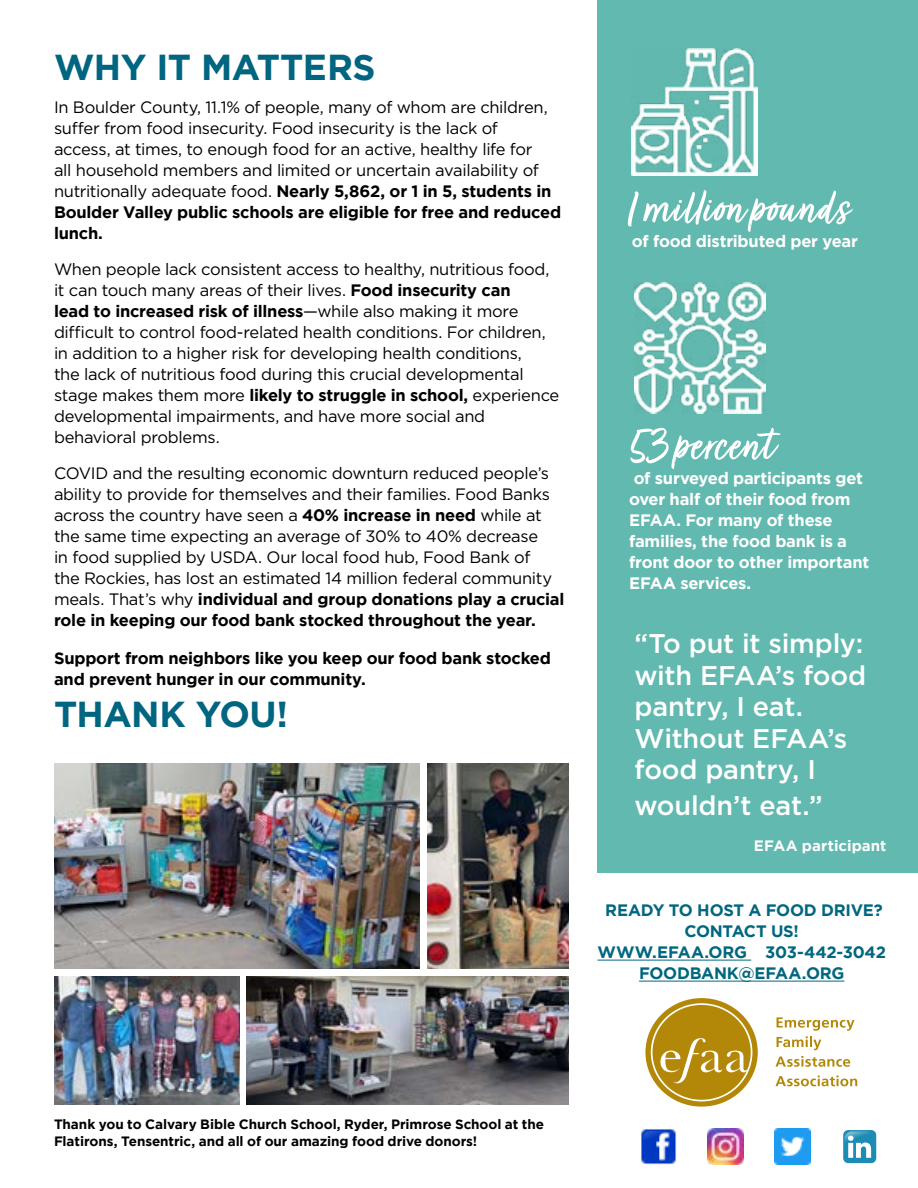
<style>
.page{position:relative;width:918px;height:1188px;background:#fff}
.page>*{position:absolute;margin:0;border:0;box-sizing:border-box;transform-origin:0 0}
.t1{font:54px "Turbinado Pro";letter-spacing:.02em;color:#fff}
.t2{font:700 36px "Gotham";letter-spacing:-.015em;color:#006580}
.t3{font:500 27px/31.5px "Gotham";letter-spacing:-.005em;color:#fff}
.t4{font:16.5px/21px "Gotham";letter-spacing:-.02em;color:#000}
.t5{font:700 16.5px/21px "Gotham";letter-spacing:-.015em;color:#fff}
.t6{font:700 16.5px/21px "Gotham";letter-spacing:-.015em;color:#000}
.t7{font:700 16.5px/21px "Gotham";letter-spacing:-.015em;color:#00677f;text-align:center}
.t8{font:700 15px "Gotham";letter-spacing:.005em;color:#fff}
.t9{font:700 13.5px/16.5px "Gotham";letter-spacing:-.005em;color:#000}
.s1{font-weight:700}
</style>
<div class="page">
<div style="left:597px;top:0;width:321px;height:873px;background:#62b9af"></div>
<img style="left:427px;top:763px;width:142px;height:206px">
<img style="left:54px;top:763px;width:366px;height:206px">
<img style="left:54px;top:976px;width:186px;height:129px">
<img style="left:246px;top:976px;width:323px;height:129px">
<svg style="left:645px;top:998px;width:113px;height:109px"></svg>
<svg style="left:777px;top:1017px;width:77px;height:33px"></svg>
<svg style="left:775px;top:1056px;width:75px;height:11px"></svg>
<svg style="left:775px;top:1076px;width:82px;height:10px"></svg>
<img style="left:631px;top:49px;width:127px;height:126px">
<img style="left:634px;top:283px;width:131px;height:131px">
<hr style="left:598px;top:960px;width:153px;height:1px;background:#00677f">
<hr style="left:639px;top:981px;width:205px;height:1px;background:#00677f">
<img style="left:641px;top:1129px;width:35px;height:36px">
<img style="left:707px;top:1129px;width:36px;height:36px">
<div style="left:843px;top:1130px;width:33px;height:33px;background:#1d8cb5;border-radius:5px"></div>
<svg style="left:844px;top:1131px;width:28px;height:27px"></svg>
<img style="left:775px;top:1129px;width:36px;height:36px">
<h2 class="t2" style="left:54px;top:47px;width:323px">WHY IT MATTERS</h2>
<p class="t4" style="left:54px;top:97px;width:509px">In Boulder County, 11.1% of people, many of whom are children, suffer from food insecurity. Food insecurity is the lack of<br>access, at times, to enough food for an active, healthy life for<br>all household members and limited or uncertain availability of nutritionally adequate food. <span class="s1">Nearly 5,862, or 1 in 5, students in Boulder Valley public schools are eligible for free and reduced lunch.</span></p>
<p class="t4" style="left:54px;top:259px;width:507px">When people lack consistent access to healthy, nutritious food, it can touch many areas of their lives. <span class="s1">Food insecurity can<br>lead to increased risk of illness</span>—while also making it more difficult to control food-related health conditions. For children, in addition to a higher risk for developing health conditions,<br>the lack of nutritious food during this crucial developmental stage makes them more <span class="s1">likely to struggle in school,</span> experience developmental impairments, and have more social and behavioral problems.</p>
<p class="t4" style="left:54px;top:463px;width:512px">COVID and the resulting economic downturn reduced people’s ability to provide for themselves and their families. Food Banks across the country have seen a <span class="s1">40% increase in need</span> while at the same time expecting an average of 30% to 40% decrease<br>in food supplied by USDA. Our local food hub, Food Bank of<br>the Rockies, has lost an estimated 14 million federal community meals. That’s why <span class="s1">individual and group donations play a crucial role in keeping our food bank stocked throughout the year.</span></p>
<p class="t6" style="left:54px;top:647px;width:498px">Support from neighbors like you keep our food bank stocked and prevent hunger in our community.</p>
<h2 class="t2" style="left:54px;top:693px;width:236px">THANK YOU!</h2>
<h1 class="t1" style="left:627px;top:178px;width:223px">1 million pounds</h1>
<p class="t5" style="left:632px;top:231px;width:228px">of food distributed per year</p>
<h1 class="t1" style="left:629px;top:415px;width:147px">53 percent</h1>
<p class="t5" style="left:629px;top:468px;width:242px">of surveyed participants get over half of their food from<br>EFAA. For many of these families, the food bank is a front door to other important<br>EFAA services.</p>
<h3 class="t3" style="left:634px;top:628px;width:233px">“To put it simply: with EFAA’s food pantry, I eat.<br>Without EFAA’s food pantry, I</h3>
<h3 class="t3" style="left:634px;top:790px;width:190px">wouldn’t eat.”</h3>
<p class="t8" style="left:754px;top:837px;width:134px">EFAA participant</p>
<p class="t7" style="left:598px;top:899px;width:290px">READY TO HOST A FOOD DRIVE?<br>CONTACT US!<br>WWW.EFAA.ORG 303-442-3042<br>FOODBANK@EFAA.ORG</p>
<p class="t9" style="left:54px;top:1116px;width:492px">Thank you to Calvary Bible Church School, Ryder, Primrose School at the<br>Flatirons, Tensentric, and all of our amazing food drive donors!</p>
</div>
